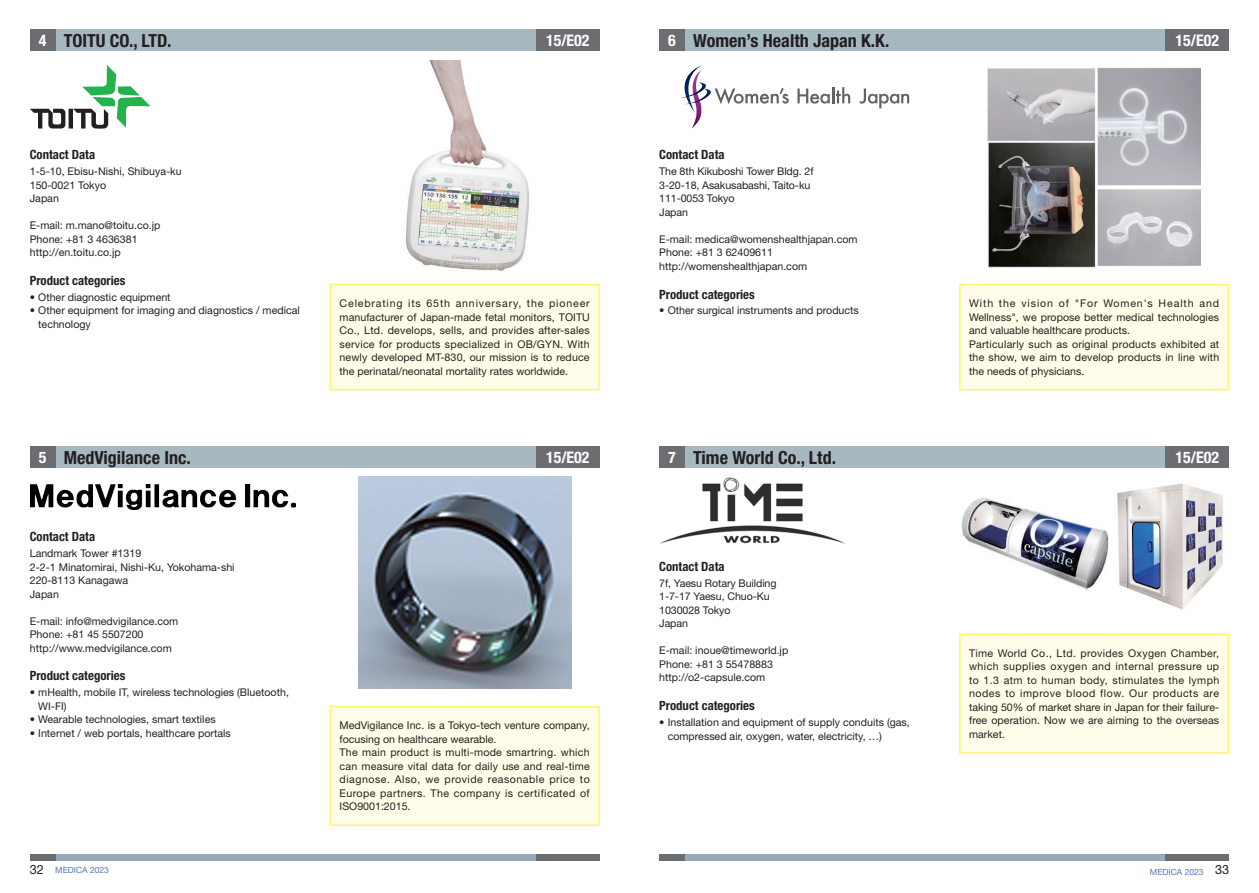
<style>
.page{position:relative;width:1259px;height:893px;background:#fff}
.page>*{position:absolute;margin:0;border:0;box-sizing:border-box;transform-origin:0 0}
.t1{font:700 condensed 18px "Helvetica Neue";color:#231f20}
.t2{font:700 condensed 15.9px "Helvetica Neue";color:#fff}
.t3{font:700 condensed 12.75px "Helvetica Neue";color:#231f20}
.t4{font:10.65px/13.5px "Helvetica Neue";color:#231f20}
.t5{font:8.55px "Helvetica Neue";color:#5877b1}
.s1{font-size:15.9px;color:#fff}
.s2{font-size:12.75px;color:#231f20}
</style>
<div class="page">
<div style="left:30px;top:855px;width:570px;height:6px;background:#95aab4"></div>
<div style="left:536px;top:855px;width:64px;height:6px;background:#6c6d70"></div>
<div style="left:30px;top:855px;width:25px;height:6px;background:#6c6d70"></div>
<div style="left:659px;top:855px;width:570px;height:6px;background:#95aab4"></div>
<div style="left:1165px;top:855px;width:64px;height:6px;background:#6c6d70"></div>
<div style="left:659px;top:855px;width:26px;height:6px;background:#6c6d70"></div>
<div style="left:659px;top:446px;width:570px;height:22px;background:#a7b8c1"></div>
<div style="left:659px;top:30px;width:570px;height:21px;background:#a7b8c1"></div>
<div style="left:659px;top:446px;width:26px;height:22px;background:#6c6d70"></div>
<div style="left:659px;top:30px;width:26px;height:21px;background:#6c6d70"></div>
<div style="left:1165px;top:446px;width:64px;height:22px;background:#6c6d70"></div>
<div style="left:1165px;top:30px;width:64px;height:21px;background:#6c6d70"></div>
<img style="left:659px;top:477px;width:187px;height:67px">
<img style="left:961px;top:483px;width:262px;height:127px">
<div style="left:960px;top:634px;width:268px;height:119px;background:#fffde9"></div>
<div style="left:959px;top:634px;width:270px;height:120px;border:2px solid #fff46d"></div>
<svg style="left:680px;top:65px;width:109px;height:64px"></svg>
<svg style="left:797px;top:87px;width:53px;height:17px"></svg>
<svg style="left:859px;top:89px;width:50px;height:19px"></svg>
<img style="left:988px;top:67px;width:212px;height:201px">
<div style="left:960px;top:285px;width:268px;height:105px;background:#fffde9"></div>
<div style="left:959px;top:284px;width:270px;height:106px;border:2px solid #fff46d"></div>
<div style="left:30px;top:446px;width:570px;height:22px;background:#a7b8c1"></div>
<div style="left:30px;top:446px;width:25px;height:22px;background:#6c6d70"></div>
<div style="left:536px;top:446px;width:64px;height:22px;background:#6c6d70"></div>
<div style="left:30px;top:30px;width:570px;height:21px;background:#a7b8c1"></div>
<div style="left:30px;top:30px;width:25px;height:21px;background:#6c6d70"></div>
<div style="left:536px;top:30px;width:64px;height:21px;background:#6c6d70"></div>
<svg style="left:30px;top:65px;width:120px;height:64px"></svg>
<img style="left:31px;top:484px;width:264px;height:25px">
<img style="left:405px;top:61px;width:125px;height:210px">
<img style="left:358px;top:476px;width:213px;height:213px">
<div style="left:330px;top:285px;width:269px;height:105px;background:#fffde9"></div>
<div style="left:330px;top:284px;width:270px;height:106px;border:2px solid #fff46d"></div>
<div style="left:330px;top:707px;width:269px;height:118px;background:#fffde9"></div>
<div style="left:330px;top:706px;width:270px;height:120px;border:2px solid #fff46d"></div>
<h1 class="t1" style="left:39px;top:30px;width:134px"><span class="s1">4</span> TOITU CO., LTD.</h1>
<h2 class="t2" style="left:546px;top:31px;width:45px">15/E02</h2>
<p class="t3" style="left:30px;top:147px;width:67px">Contact Data</p>
<p class="t4" style="left:30px;top:164px;width:153px">1-5-10, Ebisu-Nishi, Shibuya-ku<br>150-0021 Tokyo<br>Japan</p>
<p class="t4" style="left:30px;top:218px;width:132px">E-mail: m.mano@toitu.co.jp<br>Phone: +81 3 4636381 http://en.toitu.co.jp</p>
<p class="t3" style="left:30px;top:273px;width:97px">Product categories</p>
<p class="t4" style="left:30px;top:290px;width:142px">• Other diagnostic equipment</p>
<p class="t4" style="left:38px;top:304px;width:263px;text-indent:-9px">• Other equipment for imaging and diagnostics / medical technology</p>
<p class="t4" style="left:340px;top:297px;width:252px;text-align:justify">Celebrating its 65th anniversary, the pioneer manufacturer of Japan-made fetal monitors, TOITU Co., Ltd. develops, sells, and provides after-sales service for products specialized in OB/GYN. With newly developed MT-830, our mission is to reduce the perinatal/neonatal mortality rates worldwide.</p>
<h1 class="t1" style="left:39px;top:446px;width:154px"><span class="s1">5</span> MedVigilance Inc.</h1>
<h2 class="t2" style="left:546px;top:447px;width:45px">15/E02</h2>
<p class="t3" style="left:30px;top:529px;width:67px">Contact Data</p>
<p class="t4" style="left:30px;top:546px;width:206px">Landmark Tower #1319<br>2-2-1 Minatomirai, Nishi-Ku, Yokohama-shi<br>220-8113 Kanagawa<br>Japan</p>
<p class="t4" style="left:30px;top:614px;width:150px">E-mail: info@medvigilance.com<br>Phone: +81 45 5507200 http://www.medvigilance.com</p>
<p class="t3" style="left:30px;top:668px;width:97px">Product categories</p>
<p class="t4" style="left:38px;top:686px;width:252px;text-indent:-9px">• mHealth, mobile IT, wireless technologies (Bluetooth,<br>WI-FI)</p>
<p class="t4" style="left:30px;top:713px;width:187px">• Wearable technologies, smart textiles</p>
<p class="t4" style="left:30px;top:726px;width:203px">• Internet / web portals, healthcare portals</p>
<p class="t4" style="left:340px;top:719px;width:252px">MedVigilance Inc. is a Tokyo-tech venture company, focusing on healthcare wearable.<br>The main product is multi-mode smartring. which can measure vital data for daily use and real-time diagnose. Also, we provide reasonable price to Europe partners. The company is certificated of ISO9001:2015.</p>
<h2 class="t2" style="left:668px;top:31px;width:9px">6</h2>
<h1 class="t1" style="left:693px;top:30px;width:197px">Women’s Health Japan K.K.</h1>
<p class="t3" style="left:659px;top:147px;width:67px">Contact Data</p>
<p class="t4" style="left:659px;top:164px;width:156px">The 8th Kikuboshi Tower Bldg. 2f<br>3-20-18, Asakusabashi, Taito-ku<br>111-0053 Tokyo<br>Japan</p>
<p class="t4" style="left:659px;top:232px;width:200px">E-mail: medica@womenshealthjapan.com<br>Phone: +81 3 62409611 http://womenshealthjapan.com</p>
<p class="t3" style="left:659px;top:286px;width:97px">Product categories</p>
<p class="t4" style="left:659px;top:304px;width:201px">• Other surgical instruments and products</p>
<h2 class="t2" style="left:668px;top:447px;width:9px">7</h2>
<h1 class="t1" style="left:693px;top:446px;width:144px">Time World Co., Ltd.</h1>
<p class="t3" style="left:659px;top:559px;width:67px">Contact Data</p>
<p class="t4" style="left:659px;top:576px;width:119px">7f, Yaesu Rotary Building<br>1-7-17 Yaesu, Chuo-Ku<br>1030028 Tokyo<br>Japan</p>
<p class="t4" style="left:659px;top:644px;width:130px">E-mail: inoue@timeworld.jp<br>Phone: +81 3 55478883 http://o2-capsule.com</p>
<p class="t3" style="left:659px;top:698px;width:97px">Product categories</p>
<p class="t4" style="left:668px;top:715px;width:244px;text-indent:-9px">• Installation and equipment of supply conduits (gas, compressed air, oxygen, water, electricity, …)</p>
<h2 class="t2" style="left:1175px;top:31px;width:45px">15/E02</h2>
<p class="t4" style="left:969px;top:297px;width:252px">With the vision of "For Women's Health and Wellness", we propose better medical technologies and valuable healthcare products.<br>Particularly such as original products exhibited at the show, we aim to develop products in line with the needs of physicians.</p>
<h2 class="t2" style="left:1175px;top:447px;width:45px">15/E02</h2>
<p class="t4" style="left:969px;top:646px;width:252px;text-align:justify">Time World Co., Ltd. provides Oxygen Chamber, which supplies oxygen and internal pressure up to 1.3 atm to human body, stimulates the lymph nodes to improve blood flow. Our products are taking 50% of market share in Japan for their failure&shy;free operation. Now we are aiming to the overseas market.</p>
<p class="t5" style="left:30px;top:864px;width:81px"><span class="s2">32</span> MEDICA 2023</p>
<p class="t5" style="left:1150px;top:867px;width:81px">MEDICA 2023 <span class="s2">33</span></p>
</div>
